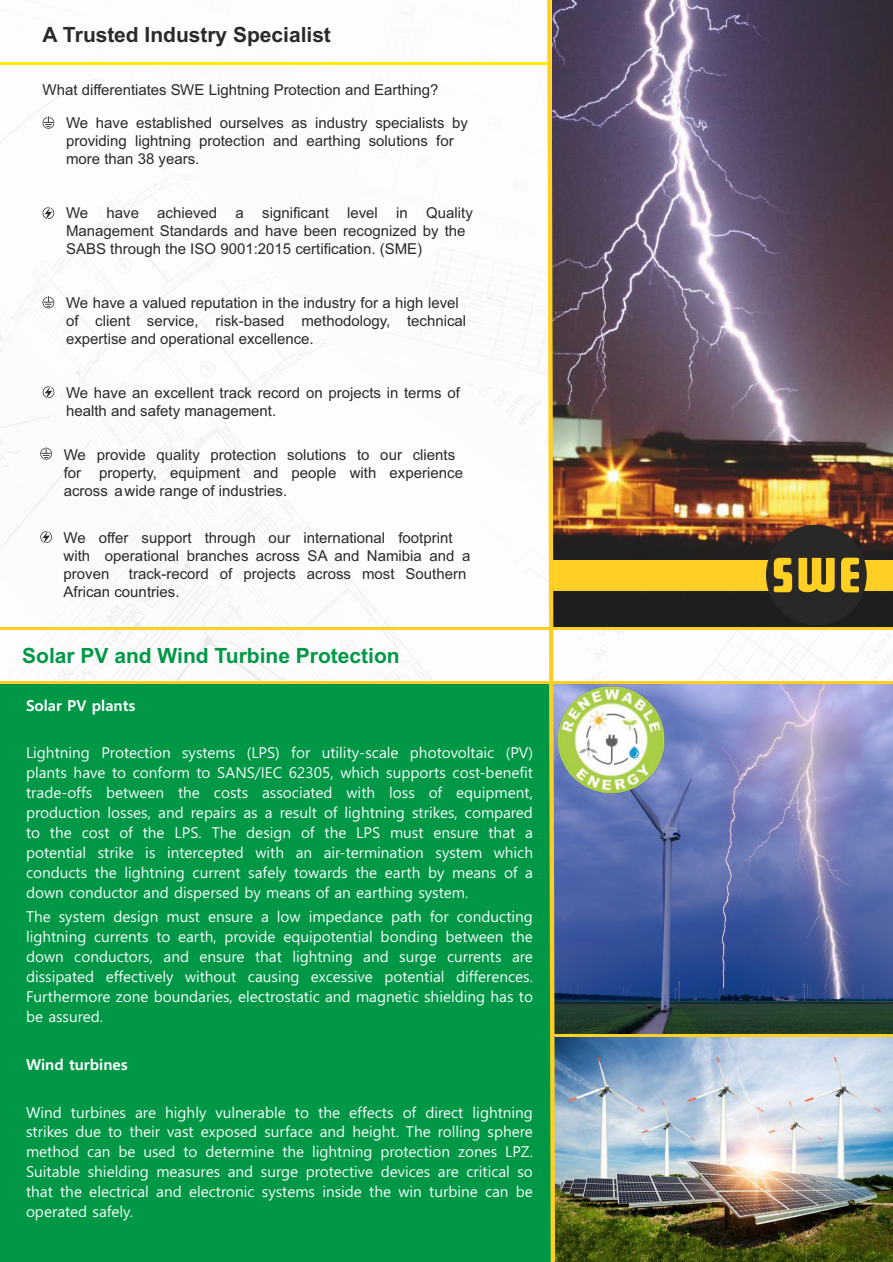
<style>
.page{position:relative;width:893px;height:1262px;background:#fff}
.page>*{position:absolute;margin:0;border:0;box-sizing:border-box;transform-origin:0 0}
.t1{font:700 21px "Arial";color:#009847}
.t2{font:700 21px "Arial";color:#2b2a29}
.t3{font:15px/20px "Malgun Gothic";color:#fefefe;text-align:justify}
.t4{font:15px/18px "Arial";color:#2b2a29}
.t5{font:700 15px "Malgun Gothic";color:#fefefe}
</style>
<div class="page">
<img style="left:0;top:13px;width:893px;height:1249px">
<img style="left:555px;top:0;width:338px;height:627px">
<svg style="left:43px;top:116px;width:11px;height:13px"></svg>
<svg style="left:43px;top:296px;width:11px;height:12px"></svg>
<svg style="left:40px;top:447px;width:12px;height:12px"></svg>
<svg style="left:42px;top:206px;width:12px;height:14px"></svg>
<svg style="left:42px;top:385px;width:13px;height:14px"></svg>
<svg style="left:40px;top:530px;width:12px;height:14px"></svg>
<div style="left:552px;top:560px;width:341px;height:30px;background:#ffcf23"></div>
<hr style="left:0;top:62px;width:547px;height:3px;background:#ffed00">
<div style="left:766px;top:524px;width:100px;height:101px;background:#2a2826;border-radius:50%"></div>
<svg style="left:773px;top:558px;width:19px;height:35px"></svg>
<svg style="left:798px;top:557px;width:61px;height:36px"></svg>
<div style="left:0;top:684px;width:553px;height:578px;background:#009847"></div>
<img style="left:555px;top:1036px;width:337px;height:225px">
<img style="left:555px;top:684px;width:337px;height:349px">
<svg style="left:547px;top:0;width:8px;height:1262px"></svg>
<img style="left:555px;top:684px;width:111px;height:111px">
<hr style="left:555px;top:1033px;width:338px;height:3px;background:#ffcf23">
<hr style="left:0;top:681px;width:892px;height:3px;background:#ffcf23">
<hr style="left:1px;top:627px;width:891px;height:2px;background:#ffcf23">
<h1 class="t2" style="left:43px;top:27px;width:290px">A Trusted Industry Specialist</h1>
<p class="t4" style="left:66px;top:74px;width:403px;line-height:33px;text-indent:-23px">What differentiates SWE Lightning Protection and Earthing?<br>We have established ourselves as industry specialists by</p>
<p class="t4" style="left:66px;top:133px;width:389px">providing lightning protection and earthing solutions for more than 38 years.</p>
<p class="t4" style="left:66px;top:205px;width:408px">We have achieved a significant level in Quality<br>Management Standards and have been recognized by the<br>SABS through the ISO 9001:2015 certification. (SME)</p>
<p class="t4" style="left:66px;top:295px;width:402px">We have a valued reputation in the industry for a high level of client service, risk-based methodology, technical expertise and operational excellence.</p>
<p class="t4" style="left:66px;top:385px;width:395px">We have an excellent track record on projects in terms of health and safety management.</p>
<p class="t4" style="left:64px;top:447px;width:401px">We provide quality protection solutions to our clients for property, equipment and people with experience across a wide range of industries.</p>
<p class="t4" style="left:64px;top:530px;width:408px">We offer support through our international footprint with operational branches across SA and Namibia and a proven</p>
<p class="t4" style="left:64px;top:566px;width:404px;text-indent:65px">track-record of projects across most Southern<br>African countries.</p>
<h1 class="t1" style="left:22px;top:648px;width:379px">Solar PV and Wind Turbine Protection</h1>
<p class="t5" style="left:26px;top:698px;width:111px">Solar PV plants</p>
<p class="t3" style="left:26px;top:744px;width:508px">Lightning Protection systems (LPS) for utility-scale photovoltaic (PV) plants have to conform to SANS/IEC 62305, which supports cost-benefit trade-offs between the costs associated with loss of equipment, production losses, and repairs as a result of lightning strikes, compared to the cost of the LPS. The design of the LPS must ensure that a potential strike is intercepted with an air-termination system which conducts the lightning current safely towards the earth by means of a down conductor and dispersed by means of an earthing system.</p>
<p class="t3" style="left:26px;top:907px;width:508px">The system design must ensure a low impedance path for conducting lightning currents to earth, provide equipotential bonding between the down conductors, and ensure that lightning and surge currents are dissipated effectively without causing excessive potential differences.<br>Furthermore zone boundaries, electrostatic and magnetic shielding has to be assured.</p>
<p class="t5" style="left:26px;top:1057px;width:103px">Wind turbines</p>
<p class="t3" style="left:26px;top:1103px;width:508px">Wind turbines are highly vulnerable to the effects of direct lightning strikes due to their vast exposed surface and height. The rolling sphere method can be used to determine the lightning protection zones LPZ.<br>Suitable shielding measures and surge protective devices are critical so that the electrical and electronic systems inside the win turbine can be operated safely.</p>
</div>
